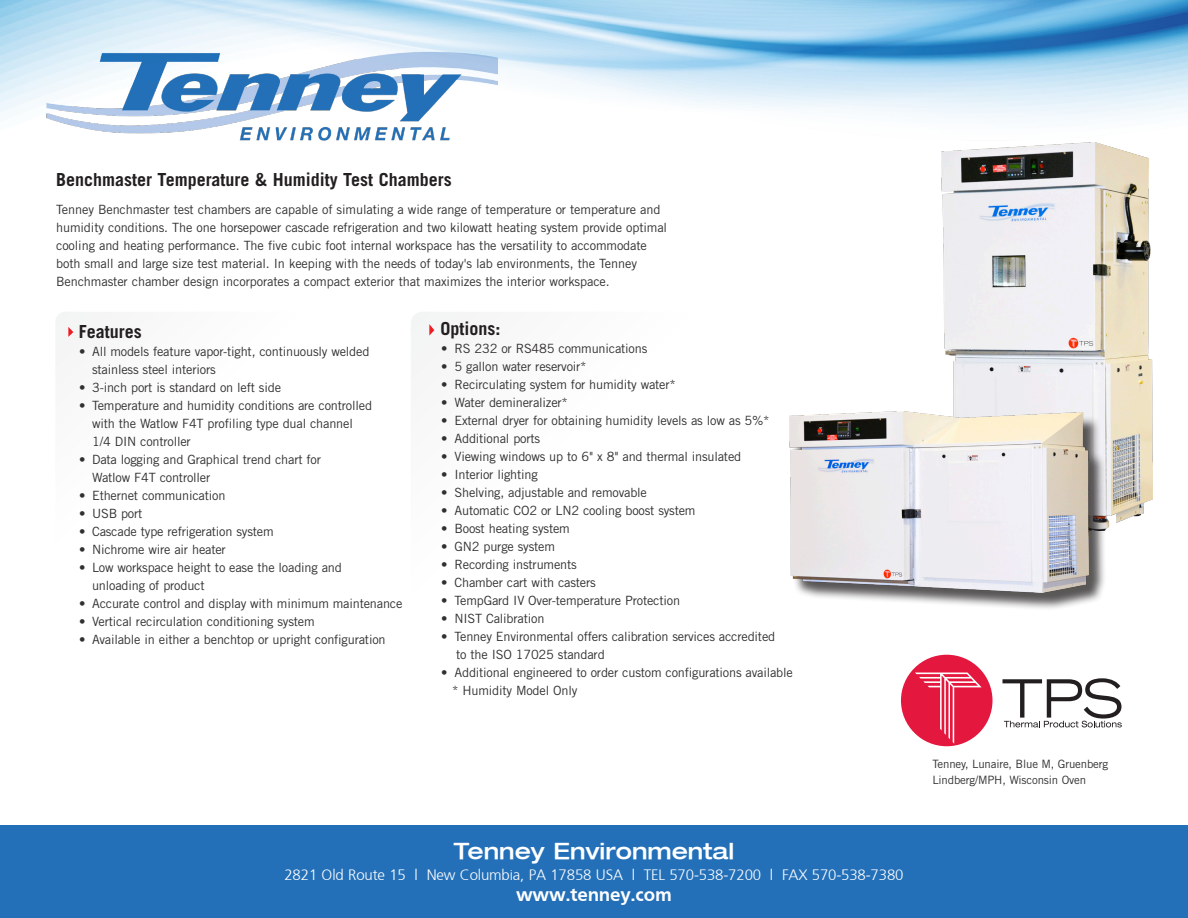
<style>
.page{position:relative;width:1188px;height:918px;background:#fff}
.page>*{position:absolute;margin:0;border:0;box-sizing:border-box;transform-origin:0 0}
.sub-head{font:500 expanded 22.5px "Helvetica Neue";color:#fff}
.body_copyintro{font:700 19.5px "Frutiger";letter-spacing:-.01em;color:#fff}
.sub-head-2{font:700 18px "Trade Gothic LT Std";color:#231f20}
.body_copyintro-2{font:300 15px "Frutiger";letter-spacing:-.01em;color:#fff}
.sub-head-3{font:12.75px/18px "Trade Gothic LT Std";letter-spacing:-.015em;color:#312f30}
.copy_bullets{font:12.75px "Trade Gothic LT Std";letter-spacing:-.015em;color:#312f30}
.copy_bullets_no_inde{font:11.55px "Trade Gothic LT Std";letter-spacing:-.015em;color:#312f30}
</style>
<div class="page">
<img style="left:0;top:0;width:1188px;height:747px">
<svg style="left:55px;top:312px;width:324px;height:304px"></svg>
<svg style="left:55px;top:312px;width:284px;height:268px"></svg>
<svg style="left:55px;top:312px;width:274px;height:259px"></svg>
<svg style="left:55px;top:312px;width:264px;height:249px"></svg>
<svg style="left:55px;top:312px;width:253px;height:239px"></svg>
<svg style="left:55px;top:312px;width:243px;height:230px"></svg>
<svg style="left:55px;top:312px;width:233px;height:220px"></svg>
<svg style="left:55px;top:312px;width:223px;height:211px"></svg>
<svg style="left:411px;top:312px;width:371px;height:343px"></svg>
<svg style="left:411px;top:312px;width:325px;height:327px"></svg>
<svg style="left:411px;top:312px;width:314px;height:316px"></svg>
<svg style="left:411px;top:312px;width:302px;height:304px"></svg>
<svg style="left:411px;top:312px;width:290px;height:292px"></svg>
<svg style="left:411px;top:312px;width:278px;height:280px"></svg>
<svg style="left:411px;top:312px;width:266px;height:269px"></svg>
<svg style="left:411px;top:312px;width:254px;height:257px"></svg>
<svg style="left:411px;top:312px;width:243px;height:245px"></svg>
<svg style="left:411px;top:312px;width:231px;height:234px"></svg>
<svg style="left:411px;top:312px;width:219px;height:222px"></svg>
<svg style="left:411px;top:312px;width:207px;height:210px"></svg>
<div style="left:0;top:825px;width:1188px;height:93px;background:#2370b9"></div>
<div style="left:901px;top:655px;width:92px;height:91px;background:#e4183e;border-radius:50%"></div>
<svg style="left:915px;top:673px;width:67px;height:71px"></svg>
<svg style="left:1002px;top:678px;width:120px;height:49px"></svg>
<svg style="left:55px;top:312px;width:212px;height:201px"></svg>
<img style="left:942px;top:142px;width:210px;height:388px">
<div style="left:791px;top:414px;width:316px;height:196px;background:#231f20;opacity:.75"></div>
<img style="left:789px;top:411px;width:299px;height:181px">
<p class="sub-head-2" style="left:56px;top:168px;width:397px">Benchmaster Temperature &amp; Humidity Test Chambers</p>
<p class="sub-head-3" style="left:56px;top:201px;width:613px">Tenney Benchmaster test chambers are capable of simulating a wide range of temperature or temperature and humidity conditions. The one horsepower cascade refrigeration and two kilowatt heating system provide optimal cooling and heating performance. The five cubic foot internal workspace has the versatility to accommodate both small and large size test material. In keeping with the needs of today's lab environments, the Tenney Benchmaster chamber design incorporates a compact exterior that maximizes the interior workspace.</p>
<p class="sub-head-2" style="left:79px;top:321px;width:64px">Features</p>
<p class="sub-head-3" style="left:79px;top:343px;width:292px">• All models feature vapor-tight, continuously welded</p>
<p class="copy_bullets" style="left:92px;top:362px;width:125px">stainless steel interiors</p>
<p class="sub-head-3" style="left:79px;top:379px;width:204px">• 3-inch port is standard on left side</p>
<p class="sub-head-3" style="left:79px;top:397px;width:295px">• Temperature and humidity conditions are controlled</p>
<p class="copy_bullets" style="left:92px;top:416px;width:262px">with the Watlow F4T profiling type dual channel</p>
<p class="copy_bullets" style="left:92px;top:434px;width:100px">1/4 DIN controller</p>
<p class="sub-head-3" style="left:79px;top:451px;width:243px">• Data logging and Graphical trend chart for</p>
<p class="copy_bullets" style="left:92px;top:470px;width:120px">Watlow F4T controller</p>
<p class="sub-head-3" style="left:79px;top:487px;width:148px">• Ethernet communication</p>
<p class="sub-head-3" style="left:79px;top:505px;width:65px">• USB port</p>
<p class="sub-head-3" style="left:79px;top:523px;width:196px">• Cascade type refrigeration system</p>
<p class="sub-head-3" style="left:79px;top:541px;width:148px">• Nichrome wire air heater</p>
<p class="sub-head-3" style="left:79px;top:559px;width:264px">• Low workspace height to ease the loading and</p>
<p class="copy_bullets" style="left:92px;top:578px;width:114px">unloading of product</p>
<p class="sub-head-3" style="left:79px;top:595px;width:325px">• Accurate control and display with minimum maintenance</p>
<p class="sub-head-3" style="left:79px;top:613px;width:237px">• Vertical recirculation conditioning system</p>
<p class="sub-head-3" style="left:79px;top:631px;width:308px">• Available in either a benchtop or upright configuration</p>
<p class="sub-head-2" style="left:441px;top:318px;width:62px">Options:</p>
<p class="sub-head-3" style="left:441px;top:340px;width:208px">• RS 232 or RS485 communications</p>
<p class="sub-head-3" style="left:441px;top:358px;width:147px">• 5 gallon water reservoir*</p>
<p class="sub-head-3" style="left:441px;top:376px;width:236px">• Recirculating system for humidity water*</p>
<p class="sub-head-3" style="left:441px;top:394px;width:128px">• Water demineralizer*</p>
<p class="sub-head-3" style="left:441px;top:412px;width:330px">• External dryer for obtaining humidity levels as low as 5%*</p>
<p class="sub-head-3" style="left:441px;top:430px;width:101px">• Additional ports</p>
<p class="sub-head-3" style="left:441px;top:448px;width:302px">• Viewing windows up to 6" x 8" and thermal insulated</p>
<p class="sub-head-3" style="left:441px;top:466px;width:98px">• Interior lighting</p>
<p class="sub-head-3" style="left:441px;top:484px;width:207px">• Shelving, adjustable and removable</p>
<p class="sub-head-3" style="left:441px;top:502px;width:256px">• Automatic CO2 or LN2 cooling boost system</p>
<p class="sub-head-3" style="left:441px;top:520px;width:130px">• Boost heating system</p>
<p class="sub-head-3" style="left:441px;top:538px;width:116px">• GN2 purge system</p>
<p class="sub-head-3" style="left:441px;top:556px;width:137px">• Recording instruments</p>
<p class="sub-head-3" style="left:441px;top:574px;width:156px">• Chamber cart with casters</p>
<p class="sub-head-3" style="left:441px;top:592px;width:241px">• TempGard IV Over-temperature Protection</p>
<p class="sub-head-3" style="left:441px;top:610px;width:105px">• NIST Calibration</p>
<p class="sub-head-3" style="left:441px;top:628px;width:336px">• Tenney Environmental offers calibration services accredited</p>
<p class="copy_bullets" style="left:456px;top:647px;width:150px">to the ISO 17025 standard</p>
<p class="sub-head-3" style="left:441px;top:664px;width:353px">• Additional engineered to order custom configurations available</p>
<p class="copy_bullets" style="left:452px;top:683px;width:127px">* Humidity Model Only</p>
<p class="sub-head" style="left:454px;top:837px;width:282px">Tenney Environmental</p>
<p class="body_copyintro-2" style="left:284px;top:864px;width:621px">2821 Old Route 15 | New Columbia, PA 17858 USA | TEL 570-538-7200 | FAX 570-538-7380</p>
<p class="body_copyintro" style="left:516px;top:883px;width:157px">www.tenney.com</p>
<p class="copy_bullets_no_inde" style="left:932px;top:757px;width:177px">Tenney, Lunaire, Blue M, Gruenberg</p>
<p class="copy_bullets_no_inde" style="left:932px;top:773px;width:155px">Lindberg/MPH, Wisconsin Oven</p>
</div>
